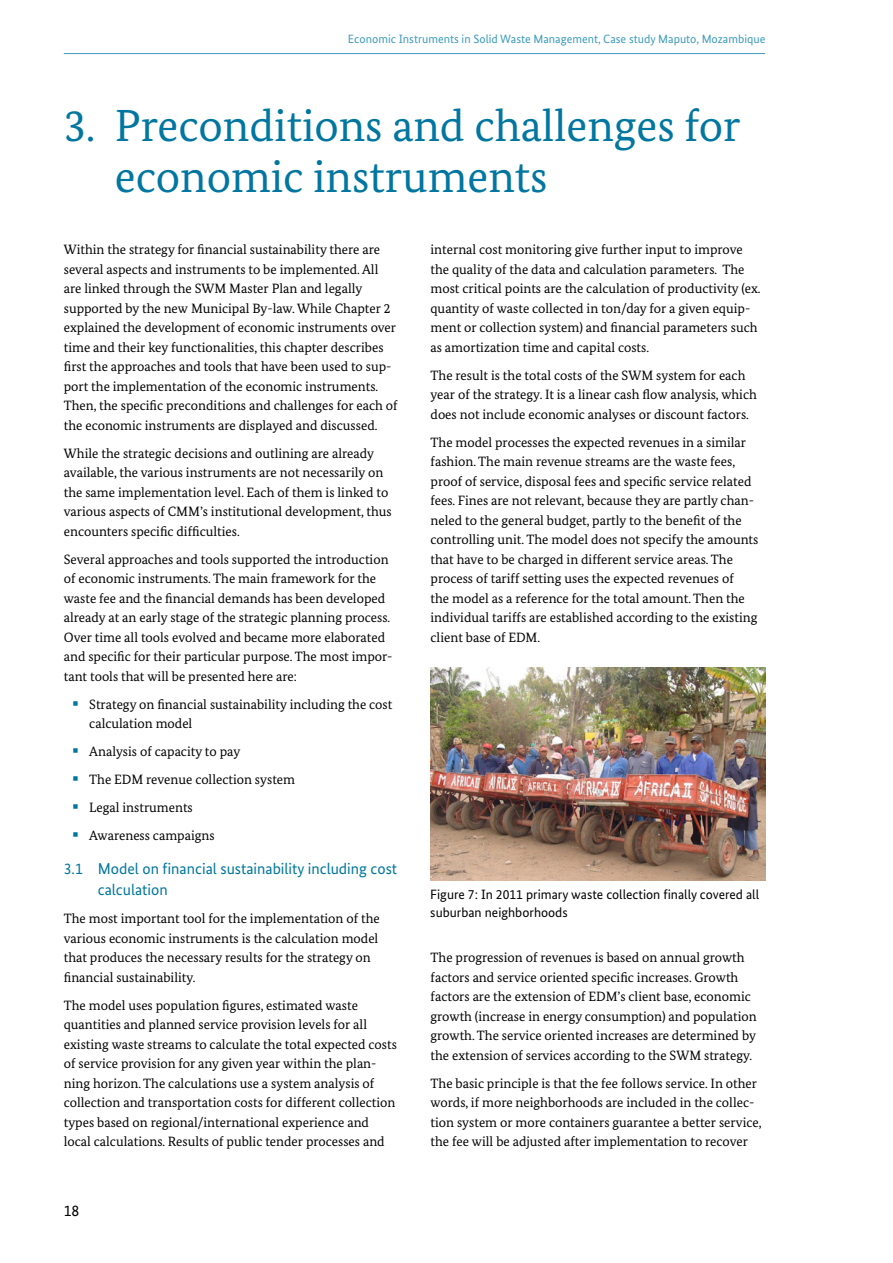
<style>
.page{position:relative;width:893px;height:1263px;background:#fff}
.page>*{position:absolute;margin:0;border:0;box-sizing:border-box;transform-origin:0 0}
.t1{font:45px/51px "Bundes Serif";color:#0076a0}
.t2{font:15.75px/21px "Bundes Sans";color:#0076a0}
.t3{font:15.75px "Bundes Sans";color:#000}
.t4{font:13.5px/19.5px "Bundes Serif";color:#000}
.t5{font:13.5px/18px "Bundes Sans";color:#000}
.t6{font:12px "Bundes Sans";color:#3e9bbc}
</style>
<div class="page">
<hr style="left:64px;top:53px;width:829px;height:1px;background:#3e9bbc">
<div style="left:765px;top:18px;width:128px;height:40px;background:#fff"></div>
<img style="left:431px;top:667px;width:334px;height:213px">
<p class="t6" style="left:348px;top:32px;width:419px">Economic Instruments in Solid Waste Management, Case study Maputo, Mozambique</p>
<h1 class="t1" style="left:115px;top:100px;width:627px;text-indent:-51px">3. Preconditions and challenges for economic instruments</h1>
<p class="t4" style="left:64px;top:240px;width:335px">Within the strategy for financial sustainability there are several aspects and instruments to be implemented. All are linked through the SWM Master Plan and legally supported by the new Municipal By-law. While Chapter 2 explained the development of economic instruments over time and their key functionalities, this chapter describes first the approaches and tools that have been used to sup&shy;port the implementation of the economic instruments.<br>Then, the specific preconditions and challenges for each of the economic instruments are displayed and discussed.</p>
<p class="t4" style="left:64px;top:443px;width:329px">While the strategic decisions and outlining are already available, the various instruments are not necessarily on the same implementation level. Each of them is linked to various aspects of CMM’s institutional development, thus encounters specific difficulties.</p>
<p class="t4" style="left:64px;top:549px;width:330px">Several approaches and tools supported the introduction of economic instruments. The main framework for the waste fee and the financial demands has been developed already at an early stage of the strategic planning process.<br>Over time all tools evolved and became more elaborated and specific for their particular purpose. The most impor&shy;tant tools that will be presented here are:</p>
<p class="t4" style="left:89px;top:694px;width:305px">Strategy on financial sustainability including the cost calculation model</p>
<p class="t4" style="left:89px;top:737px;width:207px;line-height:28px">Analysis of capacity to pay<br>The EDM revenue collection system<br>Legal instruments<br>Awareness campaigns</p>
<p class="t2" style="left:98px;top:858px;width:301px;text-indent:-34px">3.1 Model on financial sustainability including cost calculation</p>
<p class="t4" style="left:64px;top:908px;width:318px">The most important tool for the implementation of the various economic instruments is the calculation model that produces the necessary results for the strategy on financial sustainability.</p>
<p class="t4" style="left:64px;top:995px;width:335px">The model uses population figures, estimated waste quantities and planned service provision levels for all existing waste streams to calculate the total expected costs of service provision for any given year within the plan&shy;ning horizon. The calculations use a system analysis of collection and transportation costs for different collection types based on regional/international experience and local calculations. Results of public tender processes and</p>
<p class="t3" style="left:64px;top:1201px;width:17px">18</p>
<p class="t4" style="left:431px;top:240px;width:332px">internal cost monitoring give further input to improve the quality of the data and calculation parameters. The most critical points are the calculation of productivity (ex. quantity of waste collected in ton/day for a given equip&shy;ment or collection system) and financial parameters such as amortization time and capital costs.</p>
<p class="t4" style="left:431px;top:365px;width:328px">The result is the total costs of the SWM system for each year of the strategy. It is a linear cash flow analysis, which does not include economic analyses or discount factors.</p>
<p class="t4" style="left:431px;top:432px;width:329px">The model processes the expected revenues in a similar fashion. The main revenue streams are the waste fees, proof of service, disposal fees and specific service related fees. Fines are not relevant, because they are partly chan&shy;neled to the general budget, partly to the benefit of the controlling unit. The model does not specify the amounts that have to be charged in different service areas. The process of tariff setting uses the expected revenues of<br>the model as a reference for the total amount. Then the individual tariffs are established according to the existing client base of EDM.</p>
<p class="t5" style="left:430px;top:885px;width:330px">Figure 7: In 2011 primary waste collection finally covered all suburban neighborhoods</p>
<p class="t4" style="left:431px;top:948px;width:328px">The progression of revenues is based on annual growth factors and service oriented specific increases. Growth factors are the extension of EDM’s client base, economic growth (increase in energy consumption) and population growth. The service oriented increases are determined by the extension of services according to the SWM strategy.</p>
<p class="t4" style="left:431px;top:1073px;width:332px">The basic principle is that the fee follows service. In other words, if more neighborhoods are included in the collec&shy;tion system or more containers guarantee a better service, the fee will be adjusted after implementation to recover</p>
</div>
